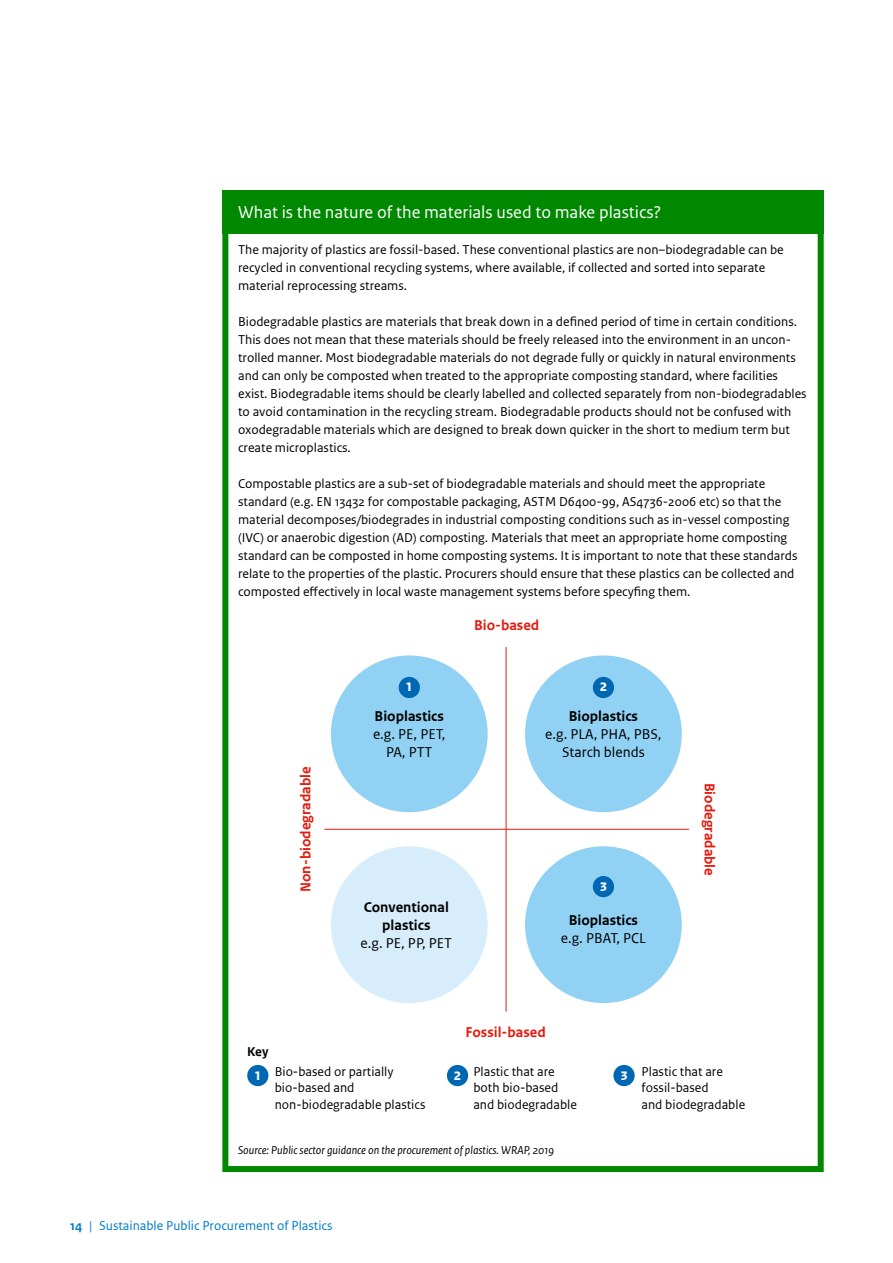
<style>
.page{position:relative;width:893px;height:1263px;background:#fff}
.page>*{position:absolute;margin:0;border:0;box-sizing:border-box;transform-origin:0 0}
.P_Kop_kader{font:18px "Rijksoverheid Sans Text";color:#fff}
.t1{font:16.5px "Rijksoverheid Sans Text TT Bold 2";color:#fff}
.t2{font:15px/18px "Rijksoverheid Sans Text TT";color:#000;text-align:center}
.t3{font:700 15px/18px "Rijksoverheid Sans Text TT";color:#000;text-align:center}
.t4{font:700 15px "Rijksoverheid Sans Text TT";color:#e41c0f}
.P_10_RO_Broodtekst_S{font:13.5px/18px "Rijksoverheid Sans Text";color:#000}
.t5{font:13.5px/16.2px "Rijksoverheid Sans Text TT";color:#000}
.t6{font:13.5px "Rijksoverheid Sans Text";color:#007ccb}
.t7{font:700 13.5px "Rijksoverheid Sans Text TT";color:#000}
.P_10_RO_Broodtekst_S-2{font:italic 12px "Rijksoverheid Sans Text";color:#000}
.s1{font-weight:700}
</style>
<div class="page">
<div style="left:222px;top:191px;width:602px;height:43px;background:#080"></div>
<div style="left:222px;top:227px;width:602px;height:945px;border:6px solid #080"></div>
<hr style="left:506px;top:647px;width:1px;height:364px;background:#e41c0f">
<hr style="left:324px;top:829px;width:365px;height:1px;background:#e41c0f">
<div style="left:331px;top:655px;width:157px;height:157px;background:#91d2f4;border-radius:50%"></div>
<div style="left:525px;top:655px;width:157px;height:157px;background:#91d2f4;border-radius:50%"></div>
<div style="left:525px;top:846px;width:157px;height:157px;background:#91d2f4;border-radius:50%"></div>
<div style="left:331px;top:846px;width:157px;height:157px;background:#d8edfb;border-radius:50%"></div>
<div style="left:593px;top:677px;width:21px;height:21px;background:#0068b3;border-radius:50%"></div>
<div style="left:447px;top:1065px;width:21px;height:21px;background:#0068b3;border-radius:50%"></div>
<div style="left:593px;top:876px;width:21px;height:21px;background:#0068b3;border-radius:50%"></div>
<div style="left:613px;top:1065px;width:22px;height:21px;background:#0068b3;border-radius:50%"></div>
<div style="left:399px;top:677px;width:21px;height:21px;background:#0068b3;border-radius:50%"></div>
<div style="left:247px;top:1065px;width:21px;height:21px;background:#0068b3;border-radius:50%"></div>
<p class="P_Kop_kader" style="left:238px;top:202px;width:425px">What is the nature of the materials used to make plastics?</p>
<p class="P_10_RO_Broodtekst_S" style="left:238px;top:241px;width:547px">The majority of plastics are fossil-based. These conventional plastics are non–biodegradable can be recycled in conventional recycling systems, where available, if collected and sorted into separate material reprocessing streams.</p>
<p class="P_10_RO_Broodtekst_S" style="left:238px;top:313px;width:570px">Biodegradable plastics are materials that break down in a defined period of time in certain conditions.<br>This does not mean that these materials should be freely released into the environment in an uncon&shy;trolled manner. Most biodegradable materials do not degrade fully or quickly in natural environments and can only be composted when treated to the appropriate composting standard, where facilities exist. Biodegradable items should be clearly labelled and collected separately from non-biodegradables to avoid contamination in the recycling stream. Biodegradable products should not be confused with oxodegradable materials which are designed to break down quicker in the short to medium term but create microplastics.</p>
<p class="P_10_RO_Broodtekst_S" style="left:238px;top:475px;width:561px">Compostable plastics are a sub-set of biodegradable materials and should meet the appropriate standard (e.g. EN 13432 for compostable packaging, ASTM D6400-99, AS4736-2006 etc) so that the material decomposes/biodegrades in industrial composting conditions such as in-vessel composting (IVC) or anaerobic digestion (AD) composting. Materials that meet an appropriate home composting standard can be composted in home composting systems. It is important to note that these standards relate to the properties of the plastic. Procurers should ensure that these plastics can be collected and composted effectively in local waste management systems before specyfing them.</p>
<p class="t4" style="left:297px;top:892px;width:127px;rotate:-90deg">Non-biodegradable</p>
<p class="t7" style="left:247px;top:1044px;width:23px">Key</p>
<p class="t1" style="left:406px;top:677px;width:9px">1</p>
<p class="t3" style="left:375px;top:707px;width:71px">Bioplastics</p>
<p class="t2" style="left:373px;top:725px;width:74px">e.g. PE, PET,<br>PA, PTT</p>
<p class="t4" style="left:474px;top:616px;width:67px">Bio-based</p>
<p class="t1" style="left:600px;top:677px;width:9px">2</p>
<p class="t3" style="left:569px;top:707px;width:71px">Bioplastics</p>
<p class="t2" style="left:545px;top:725px;width:118px">e.g. PLA, PHA, PBS,<br>Starch blends</p>
<p class="t3" style="left:364px;top:898px;width:87px">Conventional plastics</p>
<p class="t2" style="left:361px;top:934px;width:93px">e.g. PE, PP, PET</p>
<p class="t1" style="left:600px;top:876px;width:9px">3</p>
<p class="t3" style="left:569px;top:911px;width:71px">Bioplastics</p>
<p class="t2" style="left:561px;top:929px;width:86px">e.g. PBAT, PCL</p>
<p class="t4" style="left:466px;top:1024px;width:82px">Fossil-based</p>
<p class="t4" style="left:718px;top:783px;width:95px;rotate:90deg">Biodegradable</p>
<p class="t1" style="left:254px;top:1065px;width:9px">1</p>
<p class="t5" style="left:275px;top:1064px;width:152px">Bio-based or partially bio-based and non-biodegradable plastics</p>
<p class="t5" style="left:473px;top:1064px;width:105px">Plastic that are both bio-based and biodegradable</p>
<p class="t5" style="left:642px;top:1064px;width:105px">Plastic that are fossil-based<br>and biodegradable</p>
<p class="t1" style="left:454px;top:1065px;width:9px">2</p>
<p class="t1" style="left:620px;top:1065px;width:9px">3</p>
<p class="P_10_RO_Broodtekst_S-2" style="left:238px;top:1143px;width:317px">Source: Public sector guidance on the procurement of plastics. WRAP, 2019</p>
<p class="t6" style="left:70px;top:1218px;width:264px"><span class="s1">14</span> | Sustainable Public Procurement of Plastics</p>
</div>
